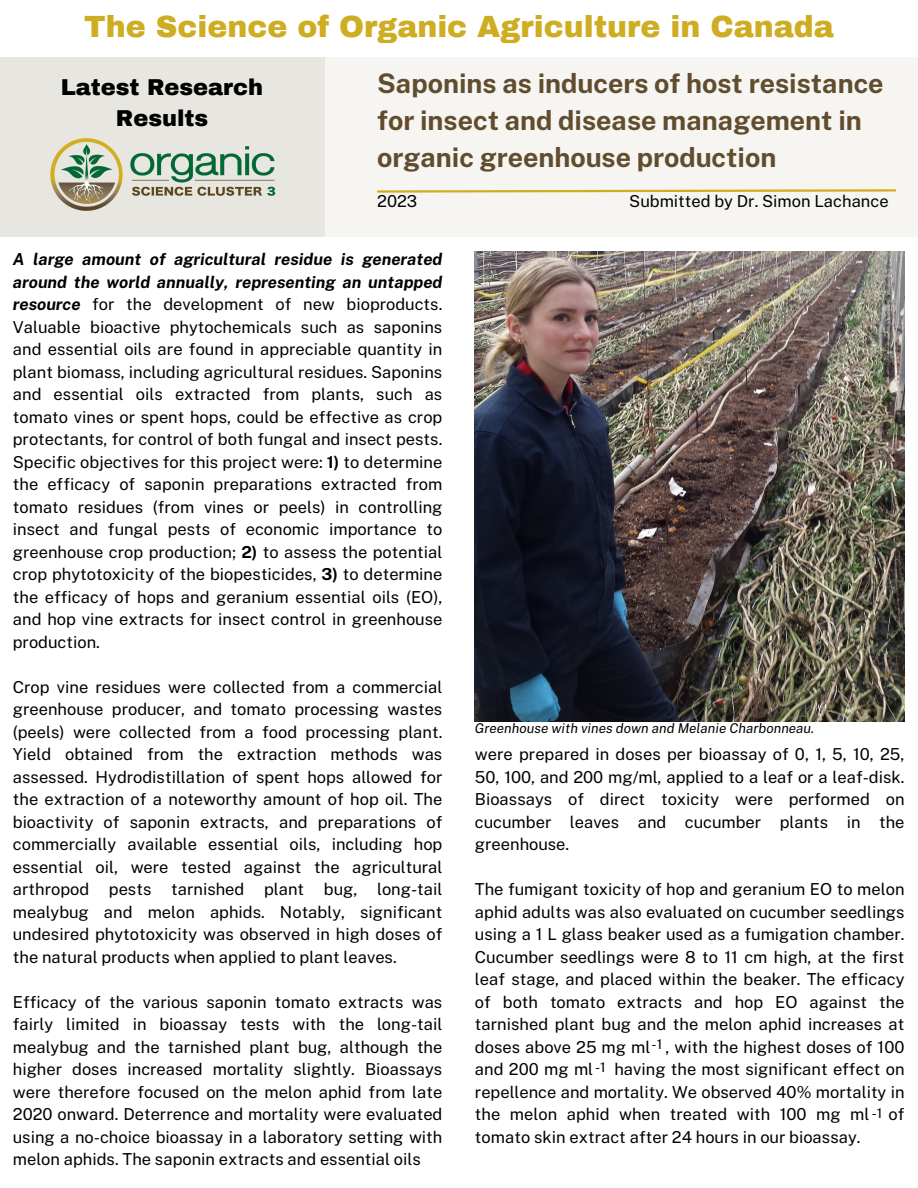
<style>
.page{position:relative;width:918px;height:1188px;background:#fff}
.page>*{position:absolute;margin:0;border:0;box-sizing:border-box;transform-origin:0 0}
.t1{font:900 30px "Archivo";color:#cfad22}
.t2{font:700 27px/37.2px "Public Sans";color:#614d2d}
.t3{font:900 22.5px/30.3px "Archivo";color:#000;text-align:center}
.t4{font:16.5px/22.5px "Public Sans";color:#000;text-align:justify}
.t5{font:italic 13.5px "Public Sans";color:#000}
.t6{font:13.5px "Public Sans";color:#000}
.s1{font-weight:700;font-style:italic}
.s2{font-weight:700}
</style>
<div class="page">
<div style="left:0;top:57px;width:324px;height:180px;background:#e8e6e0"></div>
<img style="left:50px;top:139px;width:226px;height:72px">
<div style="left:324px;top:57px;width:594px;height:180px;background:#f6f5f2"></div>
<svg style="left:377px;top:189px;width:519px;height:4px"></svg>
<img style="left:475px;top:251px;width:430px;height:471px">
<p class="t1" style="left:84px;top:11px;width:751px">The Science of Organic Agriculture in Canada</p>
<p class="t3" style="left:61px;top:73px;width:204px">Latest Research<br>Results</p>
<p class="t2" style="left:377px;top:65px;width:508px">Saponins as inducers of host resistance for insect and disease management in organic greenhouse production</p>
<p class="t4" style="left:377px;top:190px;width:42px">2023</p>
<p class="t4" style="left:629px;top:190px;width:261px">Submitted by Dr. Simon Lachance</p>
<p class="t4" style="left:13px;top:248px;width:431px"><span class="s1">A large amount of agricultural residue is generated around the world annually, representing an untapped resource</span> for the development of new bioproducts.<br>Valuable bioactive phytochemicals such as saponins and essential oils are found in appreciable quantity in plant biomass, including agricultural residues. Saponins and essential oils extracted from plants, such as tomato vines or spent hops, could be effective as crop protectants, for control of both fungal and insect pests.<br>Specific objectives for this project were: <span class="s2">1)</span> to determine the efficacy of saponin preparations extracted from tomato residues (from vines or peels) in controlling insect and fungal pests of economic importance to greenhouse crop production; <span class="s2">2)</span> to assess the potential crop phytotoxicity of the biopesticides, <span class="s2">3)</span> to determine the efficacy of hops and geranium essential oils (EO), and hop vine extracts for insect control in greenhouse production.</p>
<p class="t4" style="left:13px;top:676px;width:431px">Crop vine residues were collected from a commercial greenhouse producer, and tomato processing wastes (peels) were collected from a food processing plant.<br>Yield obtained from the extraction methods was assessed. Hydrodistillation of spent hops allowed for the extraction of a noteworthy amount of hop oil. The bioactivity of saponin extracts, and preparations of commercially available essential oils, including hop essential oil, were tested against the agricultural arthropod pests tarnished plant bug, long-tail mealybug and melon aphids. Notably, significant undesired phytotoxicity was observed in high doses of the natural products when applied to plant leaves.</p>
<p class="t4" style="left:13px;top:991px;width:431px">Efficacy of the various saponin tomato extracts was fairly limited in bioassay tests with the long-tail mealybug and the tarnished plant bug, although the higher doses increased mortality slightly. Bioassays were therefore focused on the melon aphid from late 2020 onward. Deterrence and mortality were evaluated using a no-choice bioassay in a laboratory setting with melon aphids. The saponin extracts and essential oils</p>
<p class="t5" style="left:475px;top:720px;width:341px">Greenhouse with vines down and Melanie Charbonneau.</p>
<p class="t4" style="left:475px;top:743px;width:431px">were prepared in doses per bioassay of 0, 1, 5, 10, 25, 50, 100, and 200 mg/ml, applied to a leaf or a leaf-disk.<br>Bioassays of direct toxicity were performed on cucumber leaves and cucumber plants in the greenhouse.</p>
<p class="t4" style="left:475px;top:878px;width:431px">The fumigant toxicity of hop and geranium EO to melon aphid adults was also evaluated on cucumber seedlings using a 1 L glass beaker used as a fumigation chamber.<br>Cucumber seedlings were 8 to 11 cm high, at the first leaf stage, and placed within the beaker. The efficacy of both tomato extracts and hop EO against the tarnished plant bug and the melon aphid increases at doses above 25 mg ml , with the highest doses of 100 and 200 mg ml</p>
<p class="t6" style="left:652px;top:1036px;width:12px">-1</p>
<p class="t6" style="left:595px;top:1059px;width:12px">-1</p>
<p class="t4" style="left:475px;top:1058px;width:431px;text-indent:139px">having the most significant effect on repellence and mortality. We observed 40% mortality in the melon aphid when treated with 100 mg ml of tomato skin extract after 24 hours in our bioassay.</p>
<p class="t6" style="left:872px;top:1105px;width:12px">-1</p>
</div>
